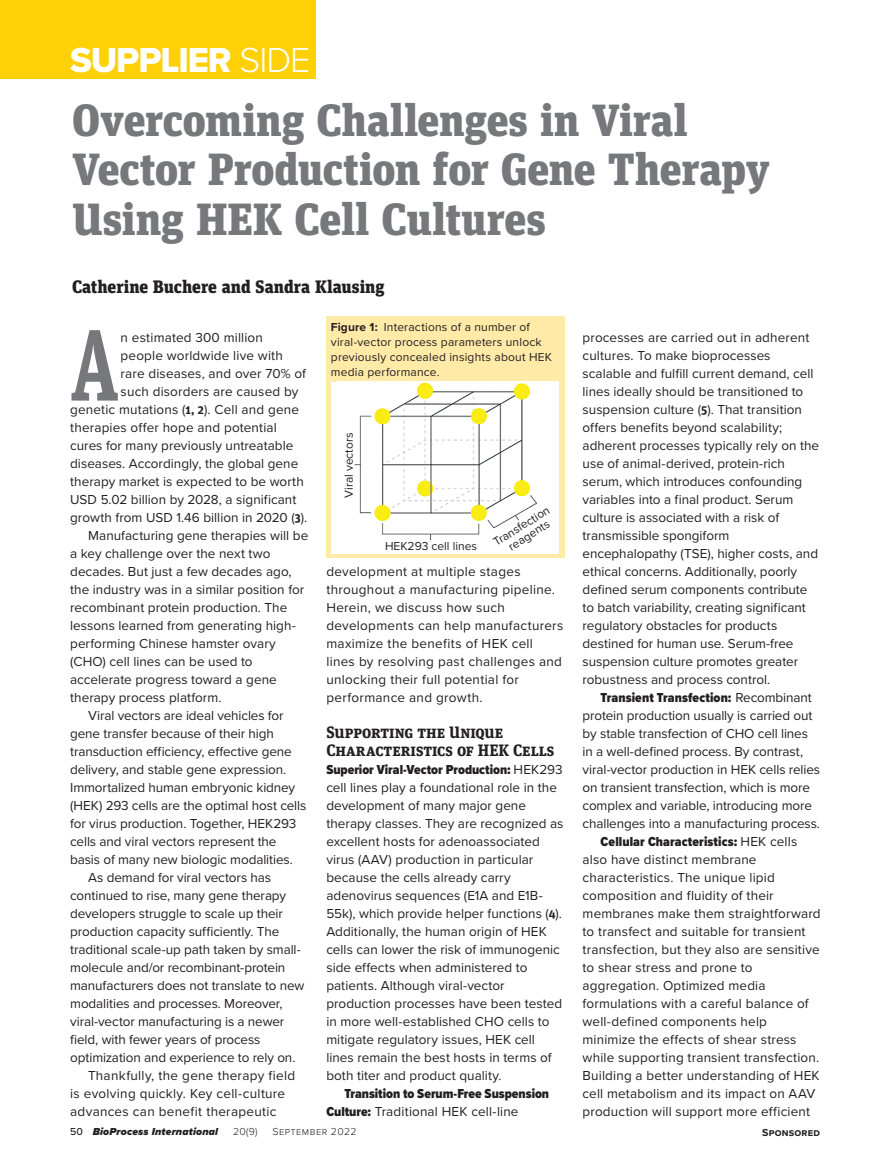
<style>
.page{position:relative;width:891px;height:1168px;background:#fff}
.page>*{position:absolute;margin:0;border:0;box-sizing:border-box;transform-origin:0 0}
.t1{font:700 101.4px "Unit Slab Pro";color:#76787b;scale:.75 1}
.t2{font:900 45px/49.5px "Unit Slab Pro";letter-spacing:-.005em;color:#76787b}
.t3{font:36px "Proxima Nova Extrabld";letter-spacing:-.03em;color:#fff}
.t4{font:900 18px "Unit Slab Pro";color:#231f20}
.t5{font:700 16.5px/18px "Unit Slab Pro";color:#231f20}
.t6{font:13.5px/18px "Proxima Nova";color:#231f20}
.t7{font:13.5px/18px "Proxima Nova";letter-spacing:.02em;color:#231f20}
.t8{font:900 13.5px "Proxima Nova Cond";color:#231f20}
.t9{font:12px/15px "Proxima Nova";letter-spacing:.015em;color:#231f20}
.t10{font:italic 900 10.5px "Proxima Nova";letter-spacing:.015em;color:#231f20}
.t11{font:300 10.5px "Proxima Nova";letter-spacing:.04em;color:#231f20}
.t12{font:700 10.5px "Proxima Nova";letter-spacing:.02em;color:#231f20}
.s1{font-family:"Proxima Nova";font-weight:300}
.s2{font-weight:700}
.s3{font-family:"Unit Slab Pro";font-weight:700;font-size:12px}
.s4{font-family:"Proxima Nova";font-weight:400}
.s5{font-family:"Proxima Nova Cond";font-weight:900}
.s6{font-weight:500;font-style:normal}
</style>
<div class="page">
<div style="left:0;top:0;width:315px;height:78px;background:#fed006"></div>
<div style="left:326px;top:317px;width:239px;height:241px;background:#ffeaa8"></div>
<div style="left:331px;top:382px;width:228px;height:172px;background:#fff"></div>
<img style="left:354px;top:382px;width:183px;height:159px">
<div style="left:441px;top:443px;width:22px;height:18px;background:#fff"></div>
<h3 class="t3" style="left:70px;top:34px;width:242px">SUPPLIER <span class="s1">SIDE</span></h3>
<h2 class="t2" style="left:72px;top:92px;width:699px">Overcoming Challenges in Viral<br>Vector Production for Gene Therapy<br>Using HEK Cell Cultures</h2>
<h3 class="t4" style="left:72px;top:273px;width:314px">Catherine Buchere and Sandra Klausing</h3>
<p class="t9" style="left:331px;top:319px;width:223px"><span class="s2">Figure 1:</span> Interactions of a number of viral‑vector process parameters unlock previously concealed insights about HEK media performance.</p>
<h1 class="t1" style="left:71px;top:291px;width:66px">A</h1>
<p class="t6" style="left:121px;top:328px;width:144px">n estimated 300 million</p>
<p class="t6" style="left:583px;top:328px;width:238px">processes are carried out in adherent cultures. To make bioprocesses scalable and fulfill current demand, cell lines ideally should be transitioned to suspension culture (<span class="s3">5</span>). That transition offers benefits beyond scalability; adherent processes typically rely on the use of animal-derived, protein-rich serum, which introduces confounding variables into a final product. Serum culture is associated with a risk of transmissible spongiform encephalopathy (TSE), higher costs, and ethical concerns. Additionally, poorly defined serum components contribute to batch variability, creating significant regulatory obstacles for products destined for human use. Serum-free suspension culture promotes greater robustness and process control.</p>
<p class="t8" style="left:601px;top:687px;width:213px">Transient Transfection: <span class="s4">Recombinant</span></p>
<p class="t6" style="left:583px;top:706px;width:239px">protein production usually is carried out by stable transfection of CHO cell lines in a well-defined process. By contrast, viral-vector production in HEK cells relies on transient transfection, which is more complex and variable, introducing more challenges into a manufacturing process.</p>
<p class="t8" style="left:601px;top:831px;width:198px">Cellular Characteristics: <span class="s4">HEK cells</span></p>
<p class="t6" style="left:583px;top:850px;width:240px">also have distinct membrane characteristics. The unique lipid composition and fluidity of their membranes make them straightforward to transfect and suitable for transient transfection, but they also are sensitive to shear stress and prone to aggregation. Optimized media formulations with a careful balance of well-defined components help minimize the effects of shear stress while supporting transient transfection.<br>Building a better understanding of HEK cell metabolism and its impact on AAV production will support more efficient</p>
<p class="t6" style="left:121px;top:346px;width:164px">people worldwide live with</p>
<p class="t6" style="left:121px;top:364px;width:187px">rare diseases, and over 70% of</p>
<p class="t6" style="left:121px;top:382px;width:179px">such disorders are caused by</p>
<p class="t6" style="left:70px;top:400px;width:230px">genetic mutations (<span class="s3">1, 2</span>). Cell and gene</p>
<p class="t6" style="left:70px;top:418px;width:208px">therapies offer hope and potential</p>
<p class="t6" style="left:70px;top:436px;width:225px">cures for many previously untreatable</p>
<p class="t6" style="left:70px;top:454px;width:230px">diseases. Accordingly, the global gene</p>
<p class="t6" style="left:70px;top:472px;width:235px">therapy market is expected to be worth</p>
<p class="t6" style="left:70px;top:490px;width:228px">USD 5.02 billion by 2028, a significant</p>
<p class="t6" style="left:70px;top:508px;width:239px">growth from USD 1.46 billion in 2020 (<span class="s3">3</span>).</p>
<p class="t6" style="left:88px;top:526px;width:222px">Manufacturing gene therapies will be</p>
<p class="t6" style="left:70px;top:544px;width:202px">a key challenge over the next two</p>
<p class="t6" style="left:70px;top:562px;width:223px">decades. But just a few decades ago,</p>
<p class="t6" style="left:70px;top:580px;width:236px">the industry was in a similar position for</p>
<p class="t6" style="left:70px;top:598px;width:219px">recombinant protein production. The</p>
<p class="t6" style="left:70px;top:616px;width:227px">lessons learned from generating high-</p>
<p class="t6" style="left:70px;top:634px;width:207px">performing Chinese hamster ovary</p>
<p class="t6" style="left:70px;top:652px;width:184px">(CHO) cell lines can be used to</p>
<p class="t6" style="left:70px;top:670px;width:208px">accelerate progress toward a gene</p>
<p class="t6" style="left:70px;top:688px;width:153px">therapy process platform.</p>
<p class="t6" style="left:88px;top:706px;width:197px">Viral vectors are ideal vehicles for</p>
<p class="t6" style="left:70px;top:724px;width:205px">gene transfer because of their high</p>
<p class="t6" style="left:70px;top:742px;width:223px">transduction efficiency, effective gene</p>
<p class="t6" style="left:70px;top:760px;width:218px">delivery, and stable gene expression.</p>
<p class="t6" style="left:70px;top:778px;width:227px">Immortalized human embryonic kidney</p>
<p class="t6" style="left:70px;top:796px;width:238px">(HEK) 293 cells are the optimal host cells</p>
<p class="t6" style="left:70px;top:814px;width:228px">for virus production. Together, HEK293</p>
<p class="t6" style="left:70px;top:832px;width:208px">cells and viral vectors represent the</p>
<p class="t6" style="left:70px;top:850px;width:224px">basis of many new biologic modalities.</p>
<p class="t6" style="left:88px;top:868px;width:184px">As demand for viral vectors has</p>
<p class="t6" style="left:70px;top:886px;width:217px">continued to rise, many gene therapy</p>
<p class="t6" style="left:70px;top:904px;width:214px">developers struggle to scale up their</p>
<p class="t6" style="left:70px;top:922px;width:211px">production capacity sufficiently. The</p>
<p class="t6" style="left:70px;top:940px;width:232px">traditional scale-up path taken by small-</p>
<p class="t6" style="left:70px;top:958px;width:217px">molecule and/or recombinant-protein</p>
<p class="t6" style="left:70px;top:976px;width:236px">manufacturers does not translate to new</p>
<p class="t6" style="left:70px;top:994px;width:214px">modalities and processes. Moreover,</p>
<p class="t6" style="left:70px;top:1012px;width:216px">viral-vector manufacturing is a newer</p>
<p class="t6" style="left:70px;top:1030px;width:192px">field, with fewer years of process</p>
<p class="t6" style="left:70px;top:1048px;width:227px">optimization and experience to rely on.</p>
<p class="t7" style="left:88px;top:1066px;width:209px">Thankfully, the gene therapy field</p>
<p class="t7" style="left:70px;top:1084px;width:216px">is evolving quickly. Key cell-culture</p>
<p class="t7" style="left:70px;top:1102px;width:208px">advances can benefit therapeutic</p>
<p class="t9" style="left:341px;top:498px;width:67px;rotate:-90deg">Viral vectors</p>
<p class="t9" style="left:491px;top:537px;width:66px;line-height:12px;text-align:center;rotate:-32deg">Transfection reagents</p>
<p class="t9" style="left:385px;top:538px;width:94px">HEK293 cell lines</p>
<p class="t7" style="left:326px;top:562px;width:239px">development at multiple stages throughout a manufacturing pipeline.<br>Herein, we discuss how such developments can help manufacturers maximize the benefits of HEK cell lines by resolving past challenges and unlocking their full potential for performance and growth.</p>
<p class="t5" style="left:326px;top:722px;width:229px">Supporting the Unique<br>Characteristics of HEK Cells</p>
<p class="t8" style="left:326px;top:760px;width:238px">Superior Viral-Vector Production: <span class="s4">HEK293</span></p>
<p class="t6" style="left:326px;top:778px;width:239px">cell lines play a foundational role in the development of many major gene therapy classes. They are recognized as excellent hosts for adenoassociated virus (AAV) production in particular because the cells already carry adenovirus sequences (E1A and E1B-55k), which provide helper functions (<span class="s3">4</span>).<br>Additionally, the human origin of HEK cells can lower the risk of immunogenic side effects when administered to patients. Although viral-vector production processes have been tested in more well-established CHO cells to mitigate regulatory issues, HEK cell lines remain the best hosts in terms of both titer and product quality.</p>
<p class="t8" style="left:344px;top:1084px;width:206px">Transition to Serum-Free Suspension</p>
<p class="t6" style="left:326px;top:1102px;width:194px"><span class="s5">Culture:</span> Traditional HEK cell-line</p>
<p class="t10" style="left:70px;top:1124px;width:150px"><span class="s6">50</span> BioProcess International</p>
<p class="t11" style="left:233px;top:1124px;width:26px">20(9)</p>
<p class="t11" style="left:272px;top:1124px;width:86px">September 2022</p>
<p class="t12" style="left:762px;top:1124px;width:59px">Sponsored</p>
</div>
